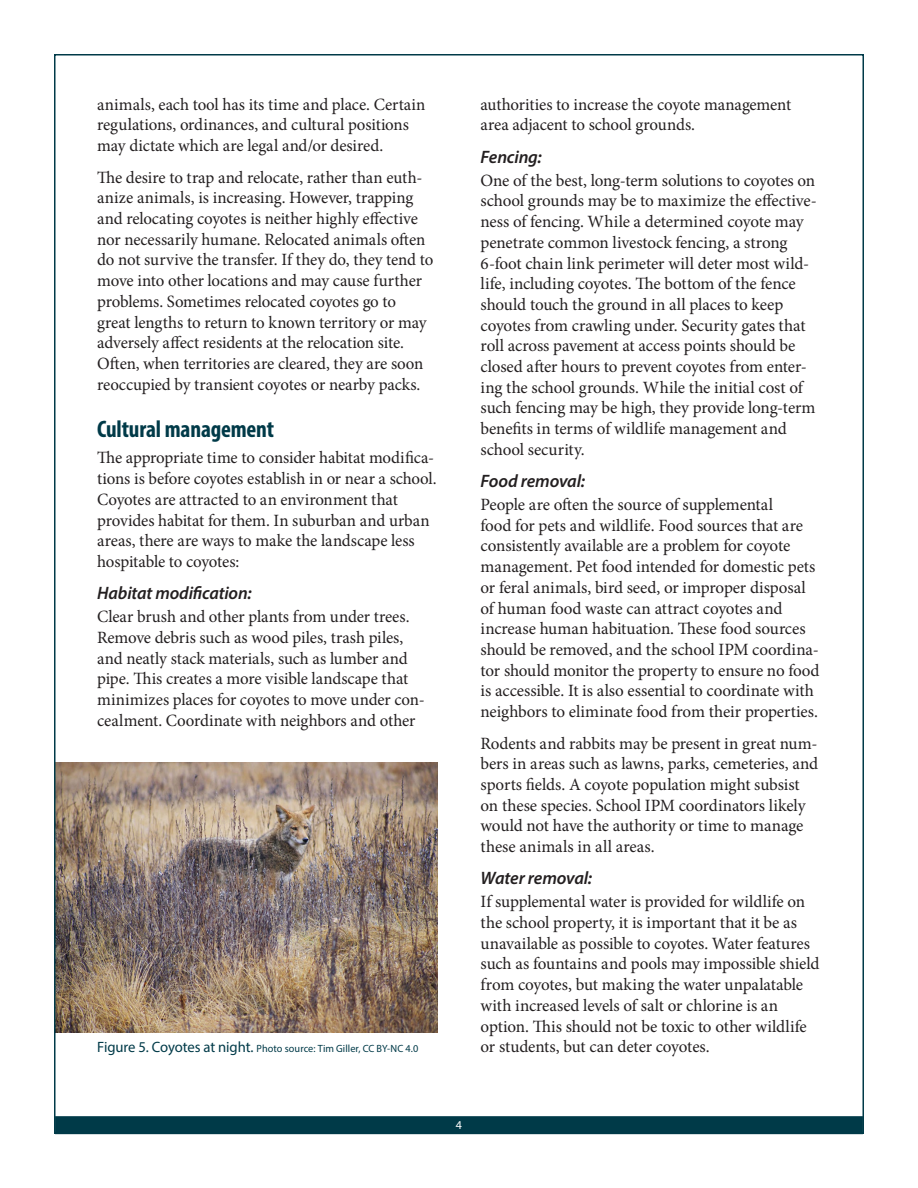
<style>
.page{position:relative;width:918px;height:1188px;background:#fff}
.page>*{position:absolute;margin:0;border:0;box-sizing:border-box;transform-origin:0 0}
.heading1{font:700 condensed 24px "Myriad Pro";letter-spacing:-.005em;color:#003a48}
.heading3{font:italic 600 18px "Myriad Pro";letter-spacing:-.01em;color:#231f20}
.body_text{font:17.25px/20.7px "Minion Pro";letter-spacing:-.01em;color:#231f20}
.t1{font:12px "Myriad Pro";color:#fff}
.heading1-2{font:10.5px "Myriad Pro";letter-spacing:.005em;color:#003a48}
.s1{font-size:15px}
</style>
<div class="page">
<div style="left:55px;top:1116px;width:808px;height:18px;background:#003a48"></div>
<img style="left:57px;top:762px;width:380px;height:270px">
<p class="body_text" style="left:97px;top:94px;width:330px">animals, each tool has its time and place. Certain regulations, ordinances, and cultural positions may dictate which are legal and/or desired.</p>
<p class="body_text" style="left:97px;top:167px;width:338px">The desire to trap and relocate, rather than euth&shy;anize animals, is increasing. However, trapping and relocating coyotes is neither highly effective nor necessarily humane. Relocated animals often do not survive the transfer. If they do, they tend to move into other locations and may cause further problems. Sometimes relocated coyotes go to great lengths to return to known territory or may adversely affect residents at the relocation site.<br>Often, when territories are cleared, they are soon reoccupied by transient coyotes or nearby packs.</p>
<p class="heading1" style="left:97px;top:414px;width:179px">Cultural management</p>
<p class="body_text" style="left:97px;top:448px;width:341px">The appropriate time to consider habitat modifica&shy;tions is before coyotes establish in or near a school.<br>Coyotes are attracted to an environment that provides habitat for them. In suburban and urban areas, there are ways to make the landscape less hospitable to coyotes:</p>
<p class="heading3" style="left:97px;top:582px;width:156px">Habitat modification:</p>
<p class="body_text" style="left:97px;top:606px;width:329px">Clear brush and other plants from under trees.<br>Remove debris such as wood piles, trash piles, and neatly stack materials, such as lumber and pipe. This creates a more visible landscape that minimizes places for coyotes to move under con&shy;cealment. Coordinate with neighbors and other</p>
<p class="body_text" style="left:481px;top:94px;width:312px">authorities to increase the coyote management area adjacent to school grounds.</p>
<p class="heading3" style="left:481px;top:145px;width:63px">Fencing:</p>
<p class="body_text" style="left:481px;top:170px;width:338px">One of the best, long-term solutions to coyotes on school grounds may be to maximize the effective&shy;ness of fencing. While a determined coyote may penetrate common livestock fencing, a strong 6-foot chain link perimeter will deter most wild&shy;life, including coyotes. The bottom of the fence should touch the ground in all places to keep coyotes from crawling under. Security gates that roll across pavement at access points should be closed after hours to prevent coyotes from enter&shy;ing the school grounds. While the initial cost of such fencing may be high, they provide long-term benefits in terms of wildlife management and school security.</p>
<p class="heading3" style="left:481px;top:470px;width:106px">Food removal:</p>
<p class="body_text" style="left:481px;top:494px;width:340px">People are often the source of supplemental<br>food for pets and wildlife. Food sources that are consistently available are a problem for coyote management. Pet food intended for domestic pets or feral animals, bird seed, or improper disposal of human food waste can attract coyotes and increase human habituation. These food sources should be removed, and the school IPM coordina&shy;tor should monitor the property to ensure no food is accessible. It is also essential to coordinate with neighbors to eliminate food from their properties.</p>
<p class="body_text" style="left:481px;top:733px;width:339px">Rodents and rabbits may be present in great num&shy;bers in areas such as lawns, parks, cemeteries, and sports fields. A coyote population might subsist on these species. School IPM coordinators likely would not have the authority or time to manage these animals in all areas.</p>
<p class="heading3" style="left:481px;top:867px;width:113px">Water removal:</p>
<p class="body_text" style="left:481px;top:892px;width:340px">If supplemental water is provided for wildlife on the school property, it is important that it be as unavailable as possible to coyotes. Water features such as fountains and pools may impossible shield from coyotes, but making the water unpalatable with increased levels of salt or chlorine is an option. This should not be toxic to other wildlife</p>
<p class="heading1-2" style="left:97px;top:1042px;width:323px"><span class="s1">Figure 5. Coyotes at night.</span> Photo source: Tim Giller, CC BY-NC 4.0</p>
<p class="body_text" style="left:481px;top:1036px;width:231px">or students, but can deter coyotes.</p>
<p class="t1" style="left:456px;top:1117px;width:8px">4</p>
</div>
